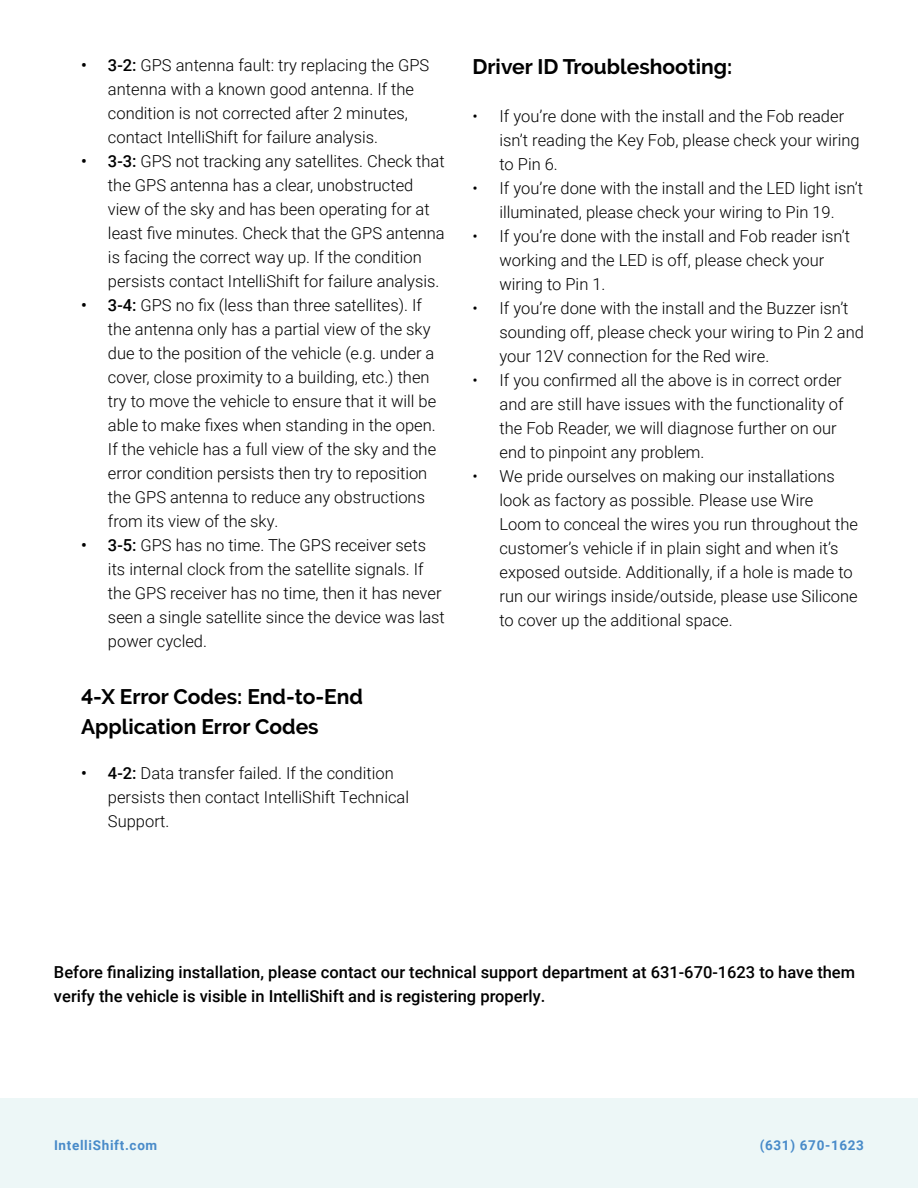
<style>
.page{position:relative;width:918px;height:1188px;background:#fff}
.page>*{position:absolute;margin:0;border:0;box-sizing:border-box;transform-origin:0 0}
.t1{font:700 21px/30px "Raleway";color:#000}
.t2{font:300 16.5px/24px "Roboto";color:#000}
.t3{font:500 16.5px/24px "Roboto";color:#000}
.t4{font:700 13.5px "Roboto";letter-spacing:.05em;color:#498bc9}
.s1{font-weight:500}
</style>
<div class="page">
<div style="left:0;top:1098px;width:918px;height:90px;background:#edf7f7"></div>
<p class="t2" style="left:108px;top:53px;width:323px;text-indent:-27px"><span class="s1">• 3-2:</span> GPS antenna fault: try replacing the GPS antenna with a known good antenna. If the condition is not corrected after 2 minutes, contact IntelliShift for failure analysis.</p>
<p class="t2" style="left:108px;top:149px;width:338px;text-indent:-27px"><span class="s1">• 3-3:</span> GPS not tracking any satellites. Check that the GPS antenna has a clear, unobstructed view of the sky and has been operating for at least five minutes. Check that the GPS antenna is facing the correct way up. If the condition persists contact IntelliShift for failure analysis.</p>
<p class="t2" style="left:108px;top:293px;width:330px;text-indent:-27px"><span class="s1">• 3-4:</span> GPS no fix (less than three satellites). If the antenna only has a partial view of the sky due to the position of the vehicle (e.g. under a cover, close proximity to a building, etc.) then try to move the vehicle to ensure that it will be able to make fixes when standing in the open.<br>If the vehicle has a full view of the sky and the error condition persists then try to reposition the GPS antenna to reduce any obstructions from its view of the sky.</p>
<p class="t2" style="left:108px;top:533px;width:338px;text-indent:-27px"><span class="s1">• 3-5:</span> GPS has no time. The GPS receiver sets its internal clock from the satellite signals. If the GPS receiver has no time, then it has never seen a single satellite since the device was last power cycled.</p>
<p class="t1" style="left:81px;top:682px;width:283px">4-X Error Codes: End-to-End<br>Application Error Codes</p>
<p class="t2" style="left:108px;top:760px;width:303px;text-indent:-27px"><span class="s1">• 4-2:</span> Data transfer failed. If the condition persists then contact IntelliShift Technical<br>Support.</p>
<p class="t1" style="left:473px;top:51px;width:261px">Driver ID Troubleshooting:</p>
<p class="t2" style="left:499px;top:103px;width:362px;text-indent:-27px">• If you’re done with the install and the Fob reader isn’t reading the Key Fob, please check your wiring to Pin 6.</p>
<p class="t2" style="left:472px;top:175px;width:392px;text-align:center">• If you’re done with the install and the LED light isn’t illuminated, please check your wiring to Pin 19.</p>
<p class="t2" style="left:499px;top:223px;width:352px;text-indent:-27px">• If you’re done with the install and Fob reader isn’t working and the LED is off, please check your wiring to Pin 1.</p>
<p class="t2" style="left:499px;top:295px;width:366px;text-indent:-27px">• If you’re done with the install and the Buzzer isn’t sounding off, please check your wiring to Pin 2 and your 12V connection for the Red wire.</p>
<p class="t2" style="left:499px;top:367px;width:346px;text-indent:-27px">• If you confirmed all the above is in correct order and are still have issues with the functionality of the Fob Reader, we will diagnose further on our end to pinpoint any problem.</p>
<p class="t2" style="left:499px;top:463px;width:360px;text-indent:-27px">• We pride ourselves on making our installations look as factory as possible. Please use Wire Loom to conceal the wires you run throughout the customer’s vehicle if in plain sight and when it’s exposed outside. Additionally, if a hole is made to run our wirings inside/outside, please use Silicone to cover up the additional space.</p>
<p class="t3" style="left:54px;top:960px;width:803px">Before finalizing installation, please contact our technical support department at 631-670-1623 to have them verify the vehicle is visible in IntelliShift and is registering properly.</p>
<p class="t4" style="left:54px;top:1136px;width:105px">IntelliShift.com</p>
<p class="t4" style="left:760px;top:1136px;width:106px">(631) 670-1623</p>
</div>
